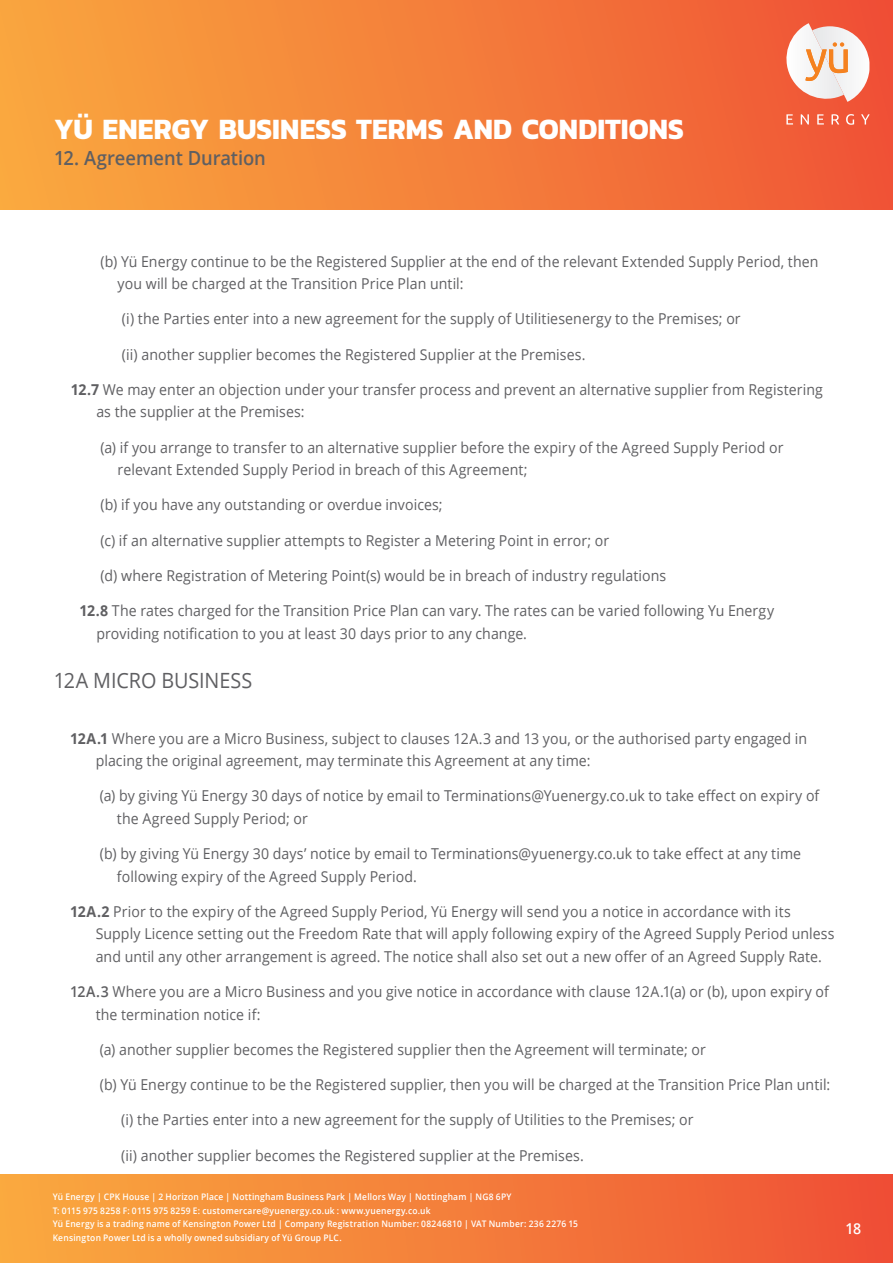
<style>
.page{position:relative;width:893px;height:1263px;background:#fff}
.page>*{position:absolute;margin:0;border:0;box-sizing:border-box;transform-origin:0 0}
.t1{font:700 30px "Kanit";color:#fff;scale:.94 1}
.t2{font:21px "Open Sans";letter-spacing:-.005em;color:#5f5f62;scale:.94 1}
.Paragraph_Style_1{font:600 19.5px "Open Sans";letter-spacing:-.005em;color:#5f5f62;scale:.94 1}
.t3{font:15px/22.5px "Open Sans";letter-spacing:.005em;color:#5f5f62;scale:.94 1}
.Paragraph_Style_1-2{font:600 15px "Open Sans";letter-spacing:-.015em;color:#fff;scale:.94 1}
.t4{font:600 9px "Open Sans";letter-spacing:.025em;color:#fff;scale:.94 1}
.s1{font-weight:700}
.s2{font-weight:600}
</style>
<div class="page">
<div style="left:0;top:0;width:893px;height:210px;background:linear-gradient(to right,#f9a93f,#ef5336)"></div>
<div style="left:0;top:1174px;width:893px;height:89px;background:linear-gradient(to right,#faab3f,#ef5036)"></div>
<svg style="left:781px;top:23px;width:88px;height:81px"></svg>
<svg style="left:786px;top:114px;width:7px;height:11px"></svg>
<svg style="left:801px;top:114px;width:8px;height:11px"></svg>
<svg style="left:817px;top:114px;width:7px;height:11px"></svg>
<svg style="left:831px;top:114px;width:8px;height:11px"></svg>
<svg style="left:846px;top:114px;width:8px;height:11px"></svg>
<svg style="left:861px;top:114px;width:9px;height:11px"></svg>
<p class="t1" style="left:54px;top:106px;width:672px">YÜ ENERGY BUSINESS TERMS AND CONDITIONS</p>
<p class="Paragraph_Style_1" style="left:54px;top:144px;width:227px">12. Agreement Duration</p>
<p class="t3" style="left:118px;top:250px;width:747px;text-indent:-17px">(b) Yü Energy continue to be the Registered Supplier at the end of the relevant Extended Supply Period, then you will be charged at the Transition Price Plan until:</p>
<p class="t3" style="left:122px;top:307px;width:660px">(i) the Parties enter into a new agreement for the supply of Utilitiesenergy to the Premises; or</p>
<p class="t3" style="left:122px;top:343px;width:495px">(ii) another supplier becomes the Registered Supplier at the Premises.</p>
<p class="t3" style="left:96px;top:378px;width:774px;text-indent:-26px"><span class="s1">12.7</span> We may enter an objection under your transfer process and prevent an alternative supplier from Registering as the supplier at the Premises:</p>
<p class="t3" style="left:118px;top:436px;width:710px;text-indent:-17px">(a) if you arrange to transfer to an alternative supplier before the expiry of the Agreed Supply Period or relevant Extended Supply Period in breach of this Agreement;</p>
<p class="t3" style="left:101px;top:493px;width:365px">(b) if you have any outstanding or overdue invoices;</p>
<p class="t3" style="left:101px;top:529px;width:543px">(c) if an alternative supplier attempts to Register a Metering Point in error; or</p>
<p class="t3" style="left:101px;top:564px;width:603px">(d) where Registration of Metering Point(s) would be in breach of industry regulations</p>
<p class="t3" style="left:96px;top:599px;width:723px;text-indent:-17px"><span class="s1">12.8</span> The rates charged for the Transition Price Plan can vary. The rates can be varied following Yu Energy providing notification to you at least 30 days prior to any change.</p>
<p class="t2" style="left:54px;top:666px;width:213px">12A MICRO BUSINESS</p>
<p class="t3" style="left:96px;top:726px;width:758px;text-indent:-26px"><span class="s1">12A.1</span> Where you are a Micro Business, subject to clauses 12A.3 and 13 you, or the authorised party engaged in placing the original agreement, may terminate this Agreement at any time:</p>
<p class="t3" style="left:117px;top:784px;width:749px;text-indent:-17px">(a) by giving Yü Energy 30 days of notice by email to Terminations@Yuenergy.co.uk to take effect on expiry of the Agreed Supply Period; or</p>
<p class="t3" style="left:117px;top:842px;width:729px;text-indent:-17px">(b) by giving Yü Energy 30 days’ notice by email to Terminations@yuenergy.co.uk to take effect at any time following expiry of the Agreed Supply Period.</p>
<p class="t3" style="left:96px;top:900px;width:788px;text-indent:-26px"><span class="s1">12A.2</span> Prior to the expiry of the Agreed Supply Period, Yü Energy will send you a notice in accordance with its<br>Supply Licence setting out the Freedom Rate that will apply following expiry of the Agreed Supply Period unless and until any other arrangement is agreed. The notice shall also set out a new offer of an Agreed Supply Rate.</p>
<p class="t3" style="left:96px;top:980px;width:781px;text-indent:-26px"><span class="s2">12A.3</span> Where you are a Micro Business and you give notice in accordance with clause 12A.1(a) or (b), upon expiry of the termination notice if:</p>
<p class="t3" style="left:100px;top:1038px;width:646px">(a) another supplier becomes the Registered supplier then the Agreement will terminate; or</p>
<p class="t3" style="left:100px;top:1073px;width:779px">(b) Yü Energy continue to be the Registered supplier, then you will be charged at the Transition Price Plan until:</p>
<p class="t3" style="left:121px;top:1108px;width:610px">(i) the Parties enter into a new agreement for the supply of Utilities to the Premises; or</p>
<p class="t3" style="left:121px;top:1143px;width:494px">(ii) another supplier becomes the Registered supplier at the Premises.</p>
<p class="t4" style="left:53px;top:1191px;width:489px">Yü Energy | CPK House | 2 Horizon Place | Nottingham Business Park | Mellors Way | Nottingham | NG8 6PY</p>
<p class="t4" style="left:53px;top:1204px;width:404px">T: 0115 975 8258 F: 0115 975 8259 E: customercare@yuenergy.co.uk : www.yuenergy.co.uk</p>
<p class="t4" style="left:53px;top:1218px;width:560px">Yü Energy is a trading name of Kensington Power Ltd | Company Registration Number: 08246810 | VAT Number: 236 2276 15</p>
<p class="t4" style="left:53px;top:1231px;width:309px">Kensington Power Ltd is a wholly owned subsidiary of Yü Group PLC.</p>
<p class="Paragraph_Style_1-2" style="left:54px;top:1205px;width:44px">0219v</p>
<p class="Paragraph_Style_1-2" style="left:845px;top:1218px;width:18px">18</p>
</div>
